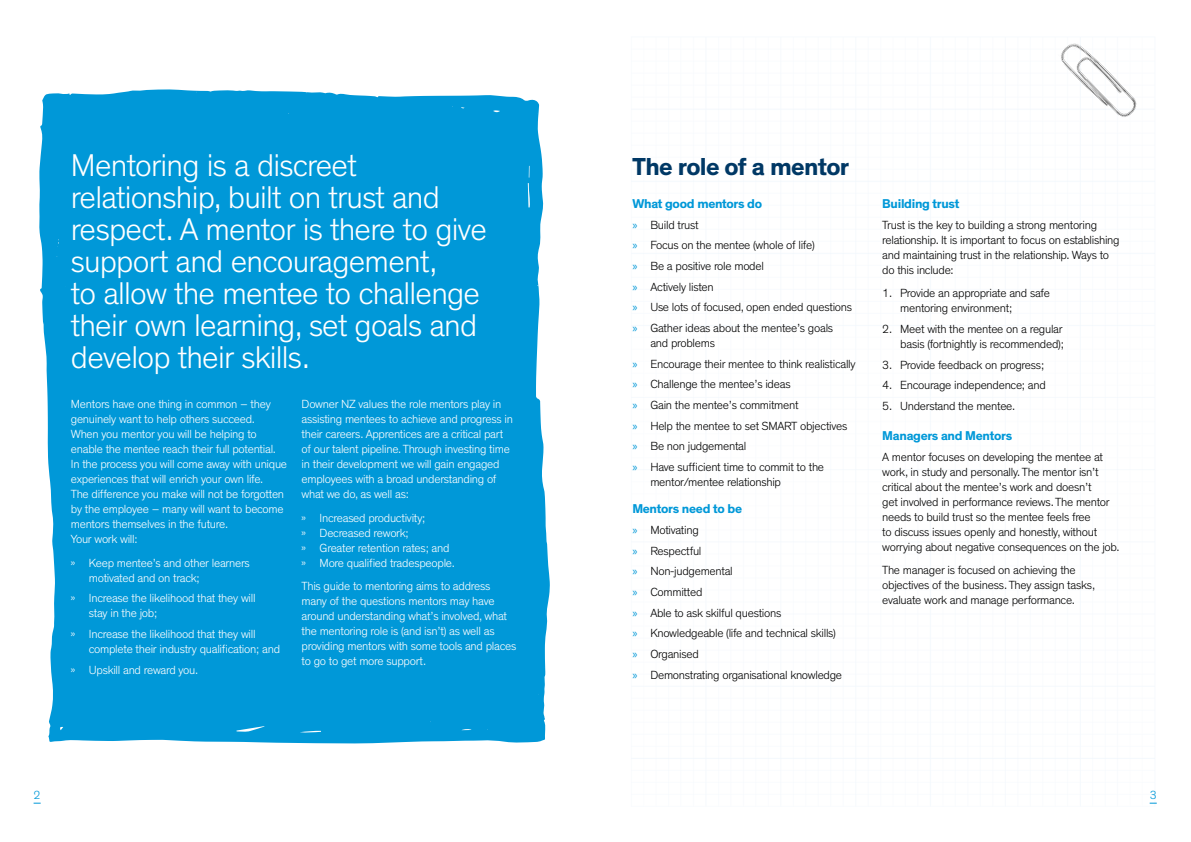
<style>
.page{position:relative;width:1191px;height:842px;background:#fff}
.page>*{position:absolute;margin:0;border:0;box-sizing:border-box;transform-origin:0 0}
.t1{font:300 32px/32px "Theinhardt";letter-spacing:-.025em;color:#fff}
.t2{font:700 25px "Theinhardt";letter-spacing:-.025em;color:#003865}
.t3{font:700 13px "Theinhardt";letter-spacing:-.025em;color:#0098d8}
.t4{font:300 12px/20.7px "Theinhardt";letter-spacing:-.025em;color:#000}
.t5{font:300 12px/15px "Theinhardt";letter-spacing:-.025em;color:#fff}
.t6{font:300 12px "Theinhardt";color:#0098d8}
.s1{font-family:"Myriad Pro";font-weight:400;color:#0098d8}
</style>
<div class="page">
<svg style="left:39px;top:89px;width:511px;height:654px;fill:#0098d8"></svg>
<img style="left:1061px;top:43px;width:76px;height:74px">
<div style="left:71px;top:135px;width:449px;height:574px;background:#0098d8"></div>
<h1 class="t1" style="left:71px;top:150px;width:417px">Mentoring is a discreet relationship, built on trust and respect. A mentor is there to give support and encouragement,<br>to allow the mentee to challenge their own learning, set goals and develop their skills.</h1>
<p class="t5" style="left:71px;top:397px;width:218px">Mentors have one thing in common – they genuinely want to help others succeed.<br>When you mentor you will be helping to enable the mentee reach their full potential.<br>In the process you will come away with unique experiences that will enrich your own life.<br>The difference you make will not be forgotten by the employee – many will want to become mentors themselves in the future.<br>Your work will:</p>
<p class="t5" style="left:89px;top:555px;width:162px;text-indent:-18px">» Keep mentee’s and other learners motivated and on track;</p>
<p class="t5" style="left:89px;top:591px;width:168px;text-indent:-18px">» Increase the likelihood that they will stay in the job;</p>
<p class="t5" style="left:89px;top:627px;width:193px;text-indent:-18px">» Increase the likelihood that they will complete their industry qualification; and</p>
<p class="t5" style="left:71px;top:662px;width:129px">» Upskill and reward you.</p>
<p class="t5" style="left:302px;top:397px;width:213px">Downer NZ values the role mentors play in assisting mentees to achieve and progress in their careers. Apprentices are a critical part of our talent pipeline. Through investing time in their development we will gain engaged employees with a broad understanding of what we do, as well as:</p>
<p class="t5" style="left:302px;top:510px;width:155px">» Increased productivity;<br>» Decreased rework;<br>» Greater retention rates; and » More qualified tradespeople.</p>
<p class="t5" style="left:302px;top:579px;width:216px">This guide to mentoring aims to address many of the questions mentors may have around understanding what’s involved, what the mentoring role is (and isn’t) as well as providing mentors with some tools and places to go to get more support.</p>
<h2 class="t2" style="left:632px;top:151px;width:218px">The role of a mentor</h2>
<p class="t3" style="left:632px;top:196px;width:131px">What good mentors do</p>
<p class="t4" style="left:632px;top:214px;width:221px"><span class="s1">»</span> Build trust<br><span class="s1">»</span> Focus on the mentee (whole of life)<br><span class="s1">»</span> Be a positive role model<br><span class="s1">»</span> Actively listen<br><span class="s1">»</span> Use lots of focused, open ended questions <span class="s1">»</span> Gather ideas about the mentee’s goals</p>
<p class="t4" style="left:632px;top:333px;width:225px;text-indent:18px">and problems<br><span class="s1">»</span> Encourage their mentee to think realistically <span class="s1">»</span> Challenge the mentee’s ideas<br><span class="s1">»</span> Gain the mentee’s commitment<br><span class="s1">»</span> Help the mentee to set SMART objectives<br><span class="s1">»</span> Be non judgemental<br><span class="s1">»</span> Have sufficient time to commit to the</p>
<p class="t4" style="left:650px;top:472px;width:132px">mentor/mentee relationship</p>
<p class="t3" style="left:632px;top:501px;width:111px">Mentors need to be</p>
<p class="t4" style="left:632px;top:520px;width:211px"><span class="s1">»</span> Motivating<br><span class="s1">»</span> Respectful<br><span class="s1">»</span> Non-judgemental<br><span class="s1">»</span> Committed<br><span class="s1">»</span> Able to ask skilful questions<br><span class="s1">»</span> Knowledgeable (life and technical skills) <span class="s1">»</span> Organised<br><span class="s1">»</span> Demonstrating organisational knowledge</p>
<p class="t3" style="left:882px;top:196px;width:79px">Building trust</p>
<p class="t4" style="left:882px;top:217px;width:239px;line-height:15px">Trust is the key to building a strong mentoring relationship. It is important to focus on establishing and maintaining trust in the relationship. Ways to do this include:</p>
<p class="t4" style="left:900px;top:286px;width:151px;line-height:15px;text-indent:-18px">1. Provide an appropriate and safe mentoring environment;</p>
<p class="t4" style="left:882px;top:322px;width:183px;line-height:15px;text-align:right">2. Meet with the mentee on a regular basis (fortnightly is recommended);</p>
<p class="t4" style="left:882px;top:354px;width:163px">3. Provide feedback on progress;</p>
<p class="t4" style="left:882px;top:375px;width:165px">4. Encourage independence; and</p>
<p class="t4" style="left:882px;top:396px;width:135px">5. Understand the mentee.</p>
<p class="t3" style="left:882px;top:428px;width:131px">Managers and Mentors</p>
<p class="t4" style="left:882px;top:449px;width:239px;line-height:15px">A mentor focuses on developing the mentee at work, in study and personally. The mentor isn’t critical about the mentee’s work and doesn’t<br>get involved in performance reviews. The mentor needs to build trust so the mentee feels free<br>to discuss issues openly and honestly, without worrying about negative consequences on the job.</p>
<p class="t4" style="left:882px;top:563px;width:214px;line-height:15px">The manager is focused on achieving the objectives of the business. They assign tasks, evaluate work and manage performance.</p>
<p class="t6" style="left:34px;top:788px;width:9px">2</p>
<p class="t6" style="left:1149px;top:788px;width:9px">3</p>
</div>
